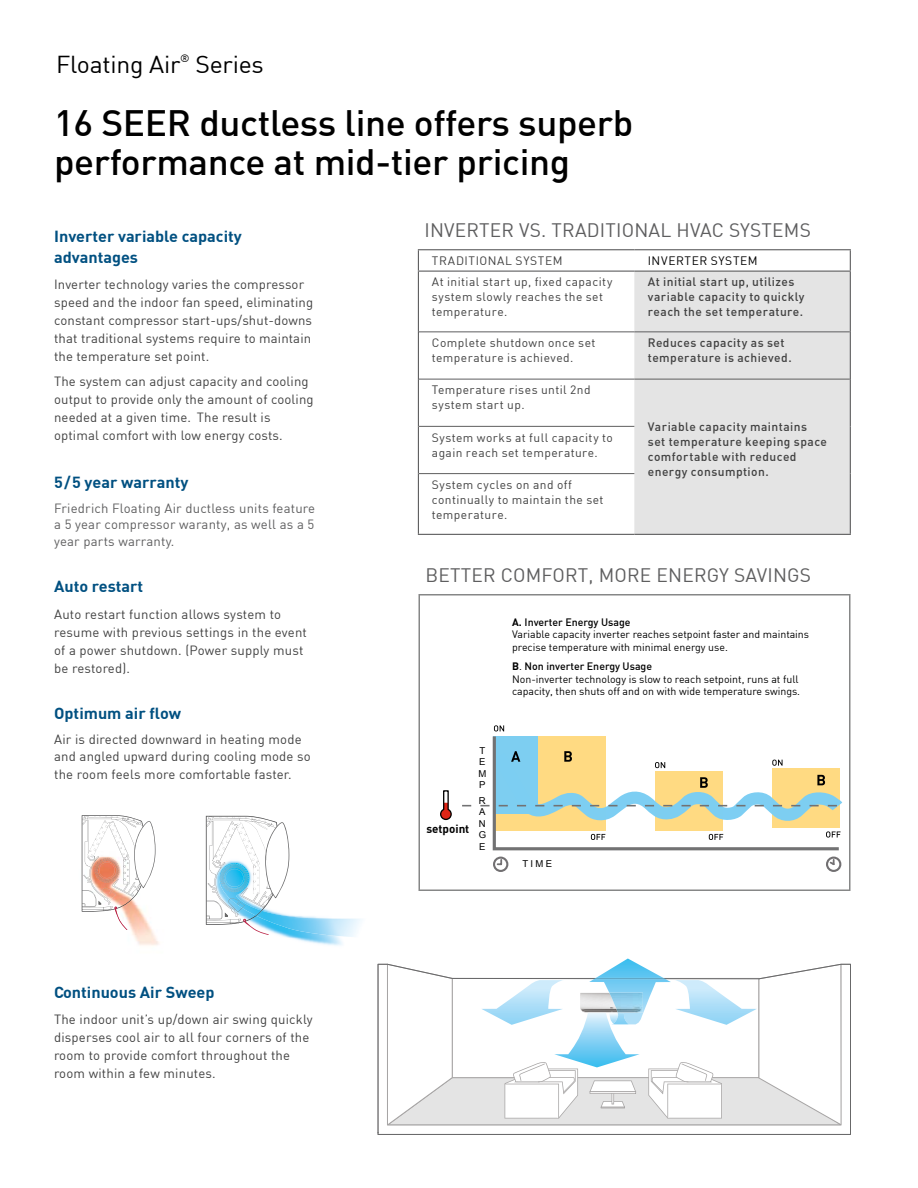
<style>
.page{position:relative;width:918px;height:1188px;background:#fff}
.page>*{position:absolute;margin:0;border:0;box-sizing:border-box;transform-origin:0 0}
.t1{font:500 36px/39px "DIN";letter-spacing:-.01em;color:#000}
.t2{font:24px "DIN";letter-spacing:-.01em;color:#000}
.t3{font:19.2px "DIN";letter-spacing:.01em;color:#5e5e5f}
.t4{font:700 15.75px/21px "DIN";color:#005081}
.t5{font:13.2px/18px "DIN";letter-spacing:.01em;color:#414141}
.t6{font:13.2px/16.5px "DIN";letter-spacing:.015em;color:#5e5e5f;text-align:justify}
.t7{font:12px/15px "DIN";letter-spacing:.035em;color:#414141}
.t8{font:500 12px/15px "DIN";letter-spacing:.035em;color:#414141}
.t9{font:12px "DIN";letter-spacing:.05em;color:#000}
.t10{font:700 11.7px "DIN";color:#000}
.t11{font:10.5px/12.8px "DIN";color:#000}
.t12{font:9.45px/11.4px "Arial";color:#000;text-align:justify}
.s1{font-weight:700}
.s2{font-weight:500}
</style>
<div class="page">
<div style="left:634px;top:272px;width:216px;height:262px;background:#e4e4e4"></div>
<hr style="left:418px;top:249px;width:216px;height:1px;background:#5e5e5f">
<svg style="left:418px;top:250px;width:1px;height:21px"></svg>
<hr style="left:634px;top:249px;width:217px;height:1px;background:#5e5e5f">
<svg style="left:850px;top:250px;width:1px;height:21px"></svg>
<hr style="left:418px;top:271px;width:216px;height:1px;background:#5e5e5f">
<hr style="left:418px;top:272px;width:1px;height:60px;background:#5e5e5f">
<hr style="left:634px;top:271px;width:217px;height:1px;background:#5e5e5f">
<hr style="left:850px;top:272px;width:1px;height:60px;background:#5e5e5f">
<hr style="left:418px;top:332px;width:1px;height:47px;background:#5e5e5f">
<hr style="left:850px;top:332px;width:1px;height:47px;background:#5e5e5f">
<hr style="left:418px;top:379px;width:1px;height:47px;background:#5e5e5f">
<hr style="left:850px;top:379px;width:1px;height:47px;background:#5e5e5f">
<hr style="left:418px;top:426px;width:1px;height:48px;background:#5e5e5f">
<hr style="left:850px;top:426px;width:1px;height:48px;background:#5e5e5f">
<hr style="left:418px;top:474px;width:1px;height:60px;background:#5e5e5f">
<hr style="left:850px;top:474px;width:1px;height:60px;background:#5e5e5f">
<hr style="left:634px;top:534px;width:217px;height:1px;background:#5e5e5f">
<hr style="left:419px;top:331px;width:215px;height:1px;background:#5e5e5f">
<hr style="left:634px;top:331px;width:216px;height:1px;background:#5e5e5f">
<hr style="left:419px;top:379px;width:215px;height:1px;background:#5e5e5f">
<hr style="left:634px;top:379px;width:216px;height:1px;background:#5e5e5f">
<hr style="left:419px;top:473px;width:215px;height:1px;background:#5e5e5f">
<hr style="left:419px;top:426px;width:215px;height:1px;background:#5e5e5f">
<hr style="left:418px;top:534px;width:216px;height:1px;background:#5e5e5f">
<svg style="left:378px;top:964px;width:473px;height:171px"></svg>
<svg style="left:387px;top:964px;width:455px;height:162px"></svg>
<img style="left:596px;top:958px;width:68px;height:20px">
<img style="left:589px;top:979px;width:82px;height:45px">
<img style="left:594px;top:978px;width:72px;height:1px">
<img style="left:609px;top:993px;width:34px;height:20px">
<img style="left:613px;top:1013px;width:16px;height:11px">
<img style="left:481px;top:980px;width:84px;height:45px">
<img style="left:674px;top:980px;width:83px;height:45px">
<div style="left:493px;top:857px;width:15px;height:15px;border:2px solid #727072;border-radius:50%"></div>
<svg style="left:498px;top:860px;width:4px;height:5px"></svg>
<svg style="left:440px;top:790px;width:12px;height:31px"></svg>
<svg style="left:462px;top:725px;width:380px;height:126px"></svg>
<div style="left:826px;top:857px;width:15px;height:15px;border:2px solid #727072;border-radius:50%"></div>
<svg style="left:828px;top:858px;width:8px;height:9px"></svg>
<div style="left:418px;top:594px;width:432px;height:297px;border:2px solid #868787"></div>
<img style="left:81px;top:815px;width:78px;height:131px">
<svg style="left:82px;top:815px;width:75px;height:115px"></svg>
<img style="left:87px;top:816px;width:36px;height:42px">
<img style="left:205px;top:815px;width:175px;height:155px">
<svg style="left:206px;top:816px;width:84px;height:119px"></svg>
<img style="left:220px;top:817px;width:48px;height:70px">
<h2 class="t2" style="left:56px;top:49px;width:126px">Floating Air</h2>
<p class="t11" style="left:180px;top:52px;width:11px">®</p>
<h2 class="t2" style="left:196px;top:49px;width:70px">Series</h2>
<h1 class="t1" style="left:54px;top:102px;width:581px">16 SEER ductless line offers superb performance at mid-tier pricing</h1>
<p class="t4" style="left:54px;top:225px;width:189px">Inverter variable capacity advantages</p>
<p class="t5" style="left:54px;top:275px;width:261px">Inverter technology varies the compressor speed and the indoor fan speed, eliminating constant compressor start-ups/shut-downs that traditional systems require to maintain the temperature set point.</p>
<p class="t5" style="left:54px;top:372px;width:261px">The system can adjust capacity and cooling output to provide only the amount of cooling needed at a given time. The result is optimal comfort with low energy costs.</p>
<p class="t4" style="left:54px;top:471px;width:136px">5/5 year warranty</p>
<p class="t6" style="left:54px;top:500px;width:263px">Friedrich Floating Air ductless units feature a 5 year compressor waranty, as well as a 5 year parts warranty.</p>
<p class="t4" style="left:54px;top:575px;width:91px">Auto restart</p>
<p class="t5" style="left:54px;top:605px;width:254px">Auto restart function allows system to resume with previous settings in the event of a power shutdown. (Power supply must be restored).</p>
<p class="t4" style="left:54px;top:702px;width:128px">Optimum air flow</p>
<p class="t5" style="left:54px;top:731px;width:258px;line-height:16.5px">Air is directed downward in heating mode and angled upward during cooling mode so</p>
<p class="t5" style="left:54px;top:764px;width:239px">the room feels more comfortable faster.</p>
<p class="t4" style="left:54px;top:981px;width:162px">Continuous Air Sweep</p>
<p class="t5" style="left:54px;top:1010px;width:260px">The indoor unit’s up/down air swing quickly disperses cool air to all four corners of the room to provide comfort throughout the room within a few minutes.</p>
<h3 class="t3" style="left:424px;top:218px;width:388px">INVERTER VS. TRADITIONAL HVAC SYSTEMS</h3>
<p class="t7" style="left:432px;top:253px;width:132px">TRADITIONAL SYSTEM</p>
<p class="t9" style="left:648px;top:253px;width:111px">INVERTER SYSTEM</p>
<p class="t7" style="left:432px;top:274px;width:182px">At initial start up, fixed capacity system slowly reaches the set temperature.</p>
<p class="t8" style="left:648px;top:274px;width:158px">At initial start up, utilizes variable capacity to quickly reach the set temperature.</p>
<p class="t7" style="left:432px;top:335px;width:165px">Complete shutdown once set temperature is achieved.</p>
<p class="t8" style="left:648px;top:335px;width:145px">Reduces capacity as set temperature is achieved.</p>
<p class="t7" style="left:432px;top:382px;width:160px">Temperature rises until 2nd system start up.</p>
<p class="t8" style="left:648px;top:419px;width:181px">Variable capacity maintains set temperature keeping space comfortable with reduced energy consumption.</p>
<p class="t7" style="left:432px;top:430px;width:183px">System works at full capacity to again reach set temperature.</p>
<p class="t7" style="left:432px;top:477px;width:173px">System cycles on and off continually to maintain the set temperature.</p>
<h3 class="t3" style="left:426px;top:563px;width:387px">BETTER COMFORT, MORE ENERGY SAVINGS</h3>
<p class="t10" style="left:426px;top:821px;width:45px">setpoint</p>
<p class="t12" style="left:478px;top:745px;width:9px">T E M P</p>
<p class="t12" style="left:479px;top:795px;width:9px">R A N G E</p>
<p class="t11" style="left:512px;top:615px;width:298px"><span class="s1">A.</span> <span class="s2">Inverter Energy Usage<br></span>Variable capacity inverter reaches setpoint faster and maintains precise temperature with minimal energy use.</p>
<p class="t11" style="left:512px;top:660px;width:289px"><span class="s1">B</span>. <span class="s2">Non inverter Energy Usage<br></span>Non-inverter technology is slow to reach setpoint, runs at full capacity, then shuts off and on with wide temperature swings.</p>
<p class="t12" style="left:522px;top:858px;width:31px">TIME</p>
</div>
